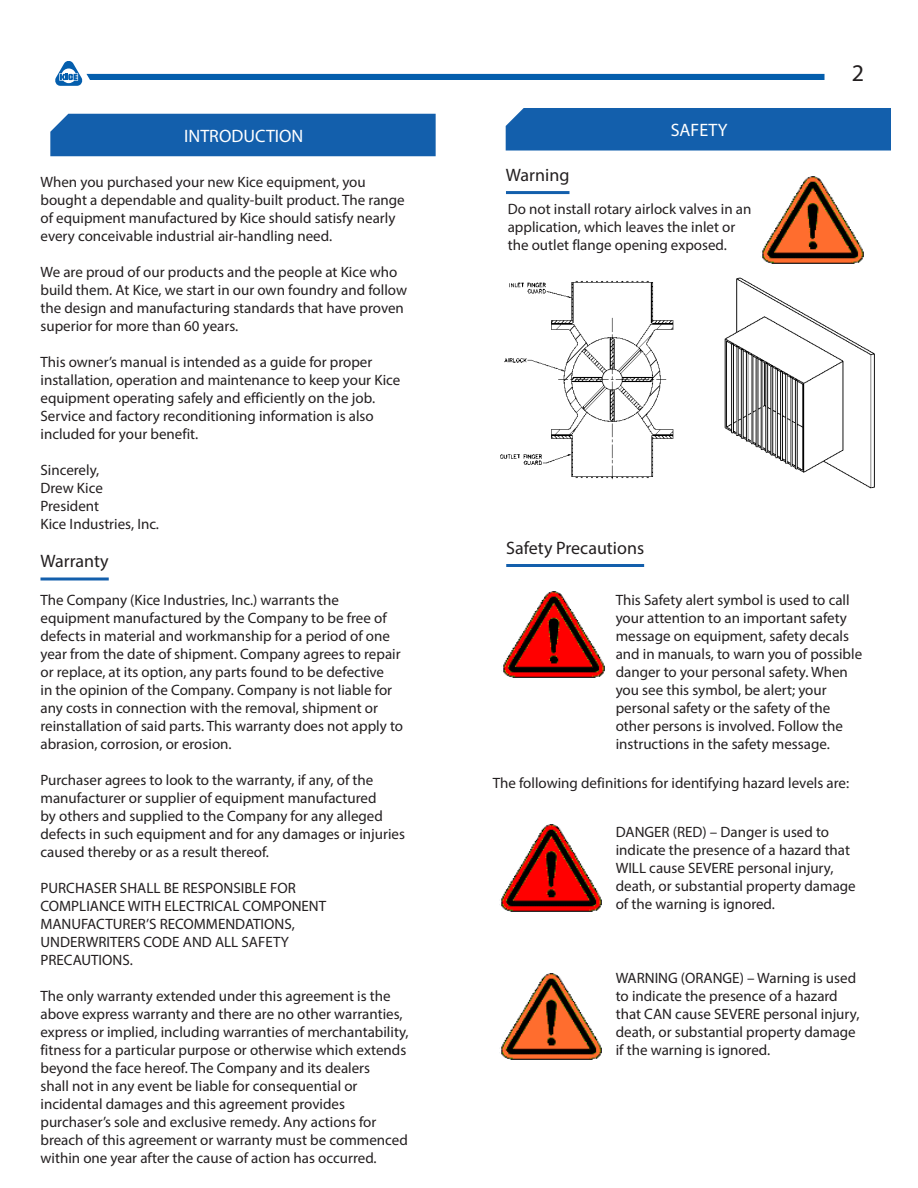
<style>
.page{position:relative;width:918px;height:1188px;background:#fff}
.page>*{position:absolute;margin:0;border:0;box-sizing:border-box;transform-origin:0 0}
.Paragraph{font:24px "Myriad Pro";color:#231f20}
.N-Paragraph{font:18px "Myriad Pro";color:#231f20}
.t1{font:18px "Myriad Pro";color:#fff}
.N-Paragraph-2{font:15px/18px "Myriad Pro";color:#231f20}
</style>
<div class="page">
<div style="left:50px;top:114px;width:386px;height:42px;background:#135fac"></div>
<div style="left:506px;top:108px;width:385px;height:43px;background:#135fac"></div>
<img style="left:762px;top:176px;width:102px;height:88px">
<img style="left:501px;top:973px;width:101px;height:87px">
<svg style="left:55px;top:61px;width:770px;height:25px"></svg>
<div style="left:718px;top:54px;width:119px;height:16px;background:#fff"></div>
<hr style="left:40px;top:578px;width:69px;height:2px;background:#135fac">
<hr style="left:506px;top:191px;width:64px;height:3px;background:#135fac">
<img style="left:500px;top:280px;width:174px;height:200px">
<img style="left:724px;top:277px;width:151px;height:212px">
<hr style="left:506px;top:564px;width:138px;height:3px;background:#135fac">
<img style="left:503px;top:591px;width:102px;height:87px">
<img style="left:501px;top:824px;width:101px;height:88px">
<p class="t1" style="left:184px;top:125px;width:121px">INTRODUCTION</p>
<p class="t1" style="left:671px;top:119px;width:58px">SAFETY</p>
<p class="Paragraph" style="left:852px;top:58px;width:14px">2</p>
<p class="N-Paragraph-2" style="left:40px;top:172px;width:327px">When you purchased your new Kice equipment, you</p>
<p class="N-Paragraph-2" style="left:40px;top:190px;width:366px">bought a dependable and quality-built product. The range</p>
<p class="N-Paragraph-2" style="left:40px;top:208px;width:357px">of equipment manufactured by Kice should satisfy nearly</p>
<p class="N-Paragraph-2" style="left:40px;top:226px;width:293px">every conceivable industrial air-handling need.</p>
<p class="N-Paragraph-2" style="left:40px;top:262px;width:358px">We are proud of our products and the people at Kice who</p>
<p class="N-Paragraph-2" style="left:40px;top:280px;width:368px">build them. At Kice, we start in our own foundry and follow</p>
<p class="N-Paragraph-2" style="left:40px;top:298px;width:365px">the design and manufacturing standards that have proven</p>
<p class="N-Paragraph-2" style="left:40px;top:316px;width:199px">superior for more than 60 years.</p>
<p class="N-Paragraph-2" style="left:40px;top:352px;width:333px">This owner’s manual is intended as a guide for proper</p>
<p class="N-Paragraph-2" style="left:40px;top:370px;width:361px">installation, operation and maintenance to keep your Kice</p>
<p class="N-Paragraph-2" style="left:40px;top:388px;width:336px">equipment operating safely and efficiently on the job.</p>
<p class="N-Paragraph-2" style="left:40px;top:406px;width:335px">Service and factory reconditioning information is also</p>
<p class="N-Paragraph-2" style="left:40px;top:424px;width:159px">included for your benefit.</p>
<p class="N-Paragraph-2" style="left:40px;top:460px;width:60px">Sincerely,</p>
<p class="N-Paragraph-2" style="left:40px;top:478px;width:64px">Drew Kice</p>
<p class="N-Paragraph-2" style="left:40px;top:496px;width:60px">President</p>
<p class="N-Paragraph-2" style="left:40px;top:514px;width:120px">Kice Industries, Inc.</p>
<p class="N-Paragraph" style="left:40px;top:550px;width:70px">Warranty</p>
<p class="N-Paragraph-2" style="left:40px;top:591px;width:300px">The Company (Kice Industries, Inc.) warrants the</p>
<p class="N-Paragraph-2" style="left:40px;top:609px;width:348px">equipment manufactured by the Company to be free of</p>
<p class="N-Paragraph-2" style="left:40px;top:627px;width:351px">defects in material and workmanship for a period of one</p>
<p class="N-Paragraph-2" style="left:40px;top:645px;width:362px">year from the date of shipment. Company agrees to repair</p>
<p class="N-Paragraph-2" style="left:40px;top:663px;width:345px">or replace, at its option, any parts found to be defective</p>
<p class="N-Paragraph-2" style="left:40px;top:681px;width:353px">in the opinion of the Company. Company is not liable for</p>
<p class="N-Paragraph-2" style="left:40px;top:699px;width:339px">any costs in connection with the removal, shipment or</p>
<p class="N-Paragraph-2" style="left:40px;top:717px;width:364px">reinstallation of said parts. This warranty does not apply to</p>
<p class="N-Paragraph-2" style="left:40px;top:735px;width:193px">abrasion, corrosion, or erosion.</p>
<p class="N-Paragraph-2" style="left:40px;top:771px;width:334px">Purchaser agrees to look to the warranty, if any, of the</p>
<p class="N-Paragraph-2" style="left:40px;top:789px;width:337px">manufacturer or supplier of equipment manufactured</p>
<p class="N-Paragraph-2" style="left:40px;top:807px;width:344px">by others and supplied to the Company for any alleged</p>
<p class="N-Paragraph-2" style="left:40px;top:825px;width:366px">defects in such equipment and for any damages or injuries</p>
<p class="N-Paragraph-2" style="left:40px;top:843px;width:230px">caused thereby or as a result thereof.</p>
<p class="N-Paragraph-2" style="left:40px;top:879px;width:257px">PURCHASER SHALL BE RESPONSIBLE FOR</p>
<p class="N-Paragraph-2" style="left:40px;top:897px;width:287px">COMPLIANCE WITH ELECTRICAL COMPONENT</p>
<p class="N-Paragraph-2" style="left:40px;top:915px;width:256px">MANUFACTURER’S RECOMMENDATIONS,</p>
<p class="N-Paragraph-2" style="left:40px;top:933px;width:250px">UNDERWRITERS CODE AND ALL SAFETY</p>
<p class="N-Paragraph-2" style="left:40px;top:951px;width:94px">PRECAUTIONS.</p>
<p class="N-Paragraph-2" style="left:40px;top:987px;width:352px">The only warranty extended under this agreement is the</p>
<p class="N-Paragraph-2" style="left:40px;top:1005px;width:364px">above express warranty and there are no other warranties,</p>
<p class="N-Paragraph-2" style="left:40px;top:1023px;width:370px">express or implied, including warranties of merchantability,</p>
<p class="N-Paragraph-2" style="left:40px;top:1041px;width:367px">fitness for a particular purpose or otherwise which extends</p>
<p class="N-Paragraph-2" style="left:40px;top:1059px;width:331px">beyond the face hereof. The Company and its dealers</p>
<p class="N-Paragraph-2" style="left:40px;top:1077px;width:319px">shall not in any event be liable for consequential or</p>
<p class="N-Paragraph-2" style="left:40px;top:1095px;width:306px">incidental damages and this agreement provides</p>
<p class="N-Paragraph-2" style="left:40px;top:1113px;width:337px">purchaser’s sole and exclusive remedy. Any actions for</p>
<p class="N-Paragraph-2" style="left:40px;top:1131px;width:369px">breach of this agreement or warranty must be commenced</p>
<p class="N-Paragraph-2" style="left:40px;top:1149px;width:338px">within one year after the cause of action has occurred.</p>
<p class="N-Paragraph" style="left:506px;top:163px;width:65px">Warning</p>
<p class="N-Paragraph-2" style="left:508px;top:199px;width:245px">Do not install rotary airlock valves in an application, which leaves the inlet or the outlet flange opening exposed.</p>
<p class="N-Paragraph" style="left:506px;top:536px;width:139px">Safety Precautions</p>
<p class="N-Paragraph-2" style="left:616px;top:591px;width:248px">This Safety alert symbol is used to call your attention to an important safety message on equipment, safety decals and in manuals, to warn you of possible danger to your personal safety. When you see this symbol, be alert; your personal safety or the safety of the other persons is involved. Follow the instructions in the safety message.</p>
<p class="N-Paragraph-2" style="left:493px;top:773px;width:358px">The following definitions for identifying hazard levels are:</p>
<p class="N-Paragraph-2" style="left:616px;top:823px;width:242px">DANGER (RED) – Danger is used to indicate the presence of a hazard that WILL cause SEVERE personal injury, death, or substantial property damage of the warning is ignored.</p>
<p class="N-Paragraph-2" style="left:616px;top:969px;width:245px">WARNING (ORANGE) – Warning is used to indicate the presence of a hazard that CAN cause SEVERE personal injury, death, or substantial property damage if the warning is ignored.</p>
</div>
